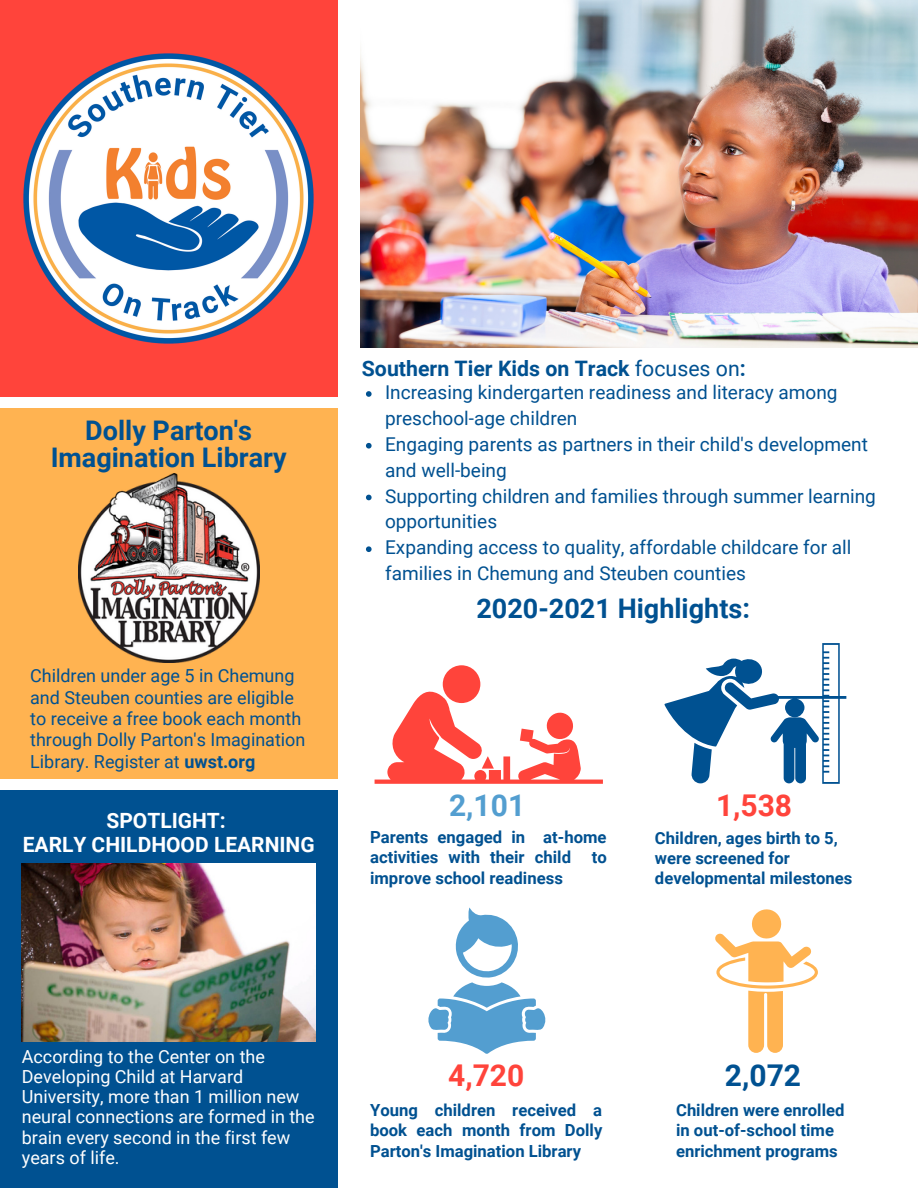
<style>
.page{position:relative;width:918px;height:1188px;background:#fff}
.page>*{position:absolute;margin:0;border:0;box-sizing:border-box;transform-origin:0 0}
.t1{font:700 30px "Roboto";color:#ff443b}
.t2{font:700 30px "Roboto";color:#539ed0}
.t3{font:700 30px "Roboto";color:#005191}
.t4{font:700 27px/27px "Roboto";color:#005191;text-align:center}
.t5{font:700 21.3px "Roboto";color:#005191}
.t6{font:700 21px "Roboto";color:#fff}
.t7{font:19.05px/25.8px "Roboto";color:#005191}
.t8{font:18px/20.2px "Roboto";color:#fefefe}
.t9{font:18px/21.3px "Roboto";color:#005191}
.t10{font:700 16.65px/20.2px "Roboto";color:#005191;text-align:justify}
.s1{font-weight:700}
.s2{font-weight:400}
</style>
<div class="page">
<div style="left:0;top:0;width:338px;height:397px;background:#ff443b"></div>
<div style="left:0;top:409px;width:338px;height:370px;background:#ffb351"></div>
<div style="left:0;top:790px;width:338px;height:398px;background:#005191"></div>
<img style="left:23px;top:53px;width:291px;height:291px">
<img style="left:360px;top:0;width:558px;height:348px">
<svg style="left:428px;top:908px;width:117px;height:146px"></svg>
<div style="left:443px;top:665px;width:37px;height:38px;background:#ff443b;border-radius:50%"></div>
<svg style="left:375px;top:689px;width:228px;height:95px"></svg>
<svg style="left:664px;top:643px;width:182px;height:141px"></svg>
<svg style="left:715px;top:909px;width:103px;height:144px"></svg>
<img style="left:22px;top:864px;width:293px;height:178px">
<img style="left:78px;top:473px;width:182px;height:189px">
<svg style="left:366px;top:391px;width:6px;height:6px"></svg>
<svg style="left:366px;top:443px;width:6px;height:6px"></svg>
<svg style="left:366px;top:495px;width:6px;height:5px"></svg>
<svg style="left:366px;top:546px;width:6px;height:6px"></svg>
<p class="t4" style="left:51px;top:418px;width:237px">Dolly Parton's<br>Imagination Library</p>
<p class="t9" style="left:30px;top:666px;width:266px">Children under age 5 in Chemung and Steuben counties are eligible</p>
<p class="t9" style="left:30px;top:708px;width:277px">to receive a free book each month through Dolly Parton's Imagination<br>Library. Register at <span class="s1">uwst.org</span></p>
<p class="t6" style="left:106px;top:809px;width:121px">SPOTLIGHT:</p>
<p class="t6" style="left:23px;top:832px;width:293px">EARLY CHILDHOOD LEARNING</p>
<p class="t5" style="left:362px;top:356px;width:385px">Southern Tier Kids on Track <span class="s2">focuses on</span>:</p>
<p class="t7" style="left:385px;top:380px;width:454px">Increasing kindergarten readiness and literacy among preschool-age children</p>
<p class="t7" style="left:385px;top:431px;width:484px">Engaging parents as partners in their child's development and well-being</p>
<p class="t7" style="left:385px;top:483px;width:492px">Supporting children and families through summer learning opportunities</p>
<p class="t7" style="left:385px;top:535px;width:468px">Expanding access to quality, affordable childcare for all families in Chemung and Steuben counties</p>
<p class="t4" style="left:476px;top:595px;width:275px">2020-2021 Highlights:</p>
<p class="t2" style="left:449px;top:788px;width:78px">2,101</p>
<p class="t10" style="left:370px;top:827px;width:238px">Parents engaged in at-home activities with their child to improve school readiness</p>
<p class="t1" style="left:716px;top:788px;width:78px">1,538</p>
<p class="t10" style="left:655px;top:828px;width:199px;text-align:left">Children, ages birth to 5, were screened for developmental milestones</p>
<p class="t8" style="left:22px;top:1046px;width:294px">According to the Center on the<br>Developing Child at Harvard<br>University, more than 1 million new neural connections are formed in the brain every second in the first few years of life.</p>
<p class="t1" style="left:448px;top:1058px;width:78px">4,720</p>
<p class="t10" style="left:370px;top:1100px;width:234px">Young children received a book each month from Dolly Parton's Imagination Library</p>
<p class="t3" style="left:725px;top:1058px;width:78px">2,072</p>
<p class="t10" style="left:676px;top:1100px;width:170px;text-align:left">Children were enrolled in out-of-school time enrichment programs</p>
</div>
